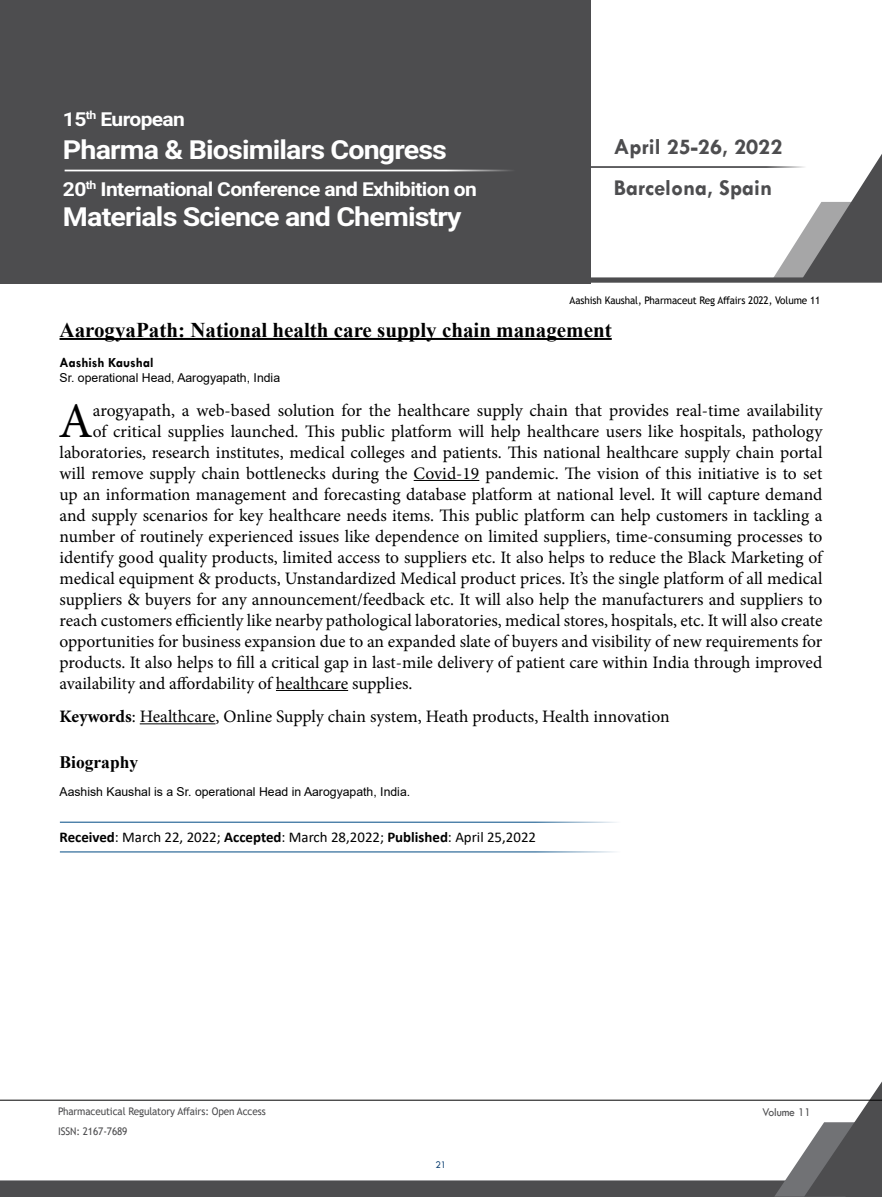
<style>
.page{position:relative;width:882px;height:1197px;background:#fff}
.page>*{position:absolute;margin:0;border:0;box-sizing:border-box;transform-origin:0 0}
.t1{font:49.88px "Minion Pro";color:#000}
.t2{font:700 26.25px "Roboto";letter-spacing:-.03em;color:#fff;scale:1.09 1}
.t3{font:700 22.75px/41.1px "Tw Cen";color:#4d4d4f}
.t4{font:700 21px "Times New Roman";color:#000}
.t5{font:700 19.25px "Roboto";letter-spacing:-.03em;color:#fff;scale:1.09 1}
.t6{font:17.5px "Minion Pro";letter-spacing:-.005em;color:#000}
.t7{font:700 17.5px "Times New Roman";color:#000}
.t8{font:14.88px "Calibri";color:#000}
.t9{font:700 14px "Tw Cen";color:#000;scale:.95 1}
.t10{font:12.25px "Arial";color:#000}
.t11{font:12.25px "Tw Cen";letter-spacing:-.01em;color:#4d4d4f;scale:.95 1}
.t12{font:10.5px "Trebuchet MS";letter-spacing:-.01em;color:#4d4d4f;scale:.95 1}
.t13{font:10.5px "Trebuchet MS";letter-spacing:-.01em;color:#000;scale:.95 1}
.t14{font:10.5px "Tw Cen";color:#164777;scale:.95 1}
.s1{font-weight:700}
</style>
<div class="page">
<svg style="left:0;top:1081px;width:882px;height:116px"></svg>
<hr style="left:0;top:1100px;width:882px;height:1px;background:#000">
<div style="left:0;top:0;width:590px;height:283px;background:#4d4d4f"></div>
<svg style="left:64px;top:153px;width:818px;height:130px"></svg>
<hr style="left:65px;top:170px;width:477px;height:1px;background:#fff">
<hr style="left:60px;top:338px;width:552px;height:2px;background:#000">
<hr style="left:414px;top:480px;width:65px;height:1px;background:#000">
<hr style="left:276px;top:690px;width:72px;height:1px;background:#000">
<hr style="left:140px;top:723px;width:76px;height:1px;background:#000">
<hr style="left:60px;top:822px;width:595px;height:1px;background:#004b84">
<hr style="left:60px;top:852px;width:595px;height:1px;background:#004b84">
<p class="t5" style="left:63px;top:105px;width:113px">15<sup>th</sup> European</p>
<h2 class="t2" style="left:63px;top:131px;width:354px">Pharma &amp; Biosimilars Congress</h2>
<p class="t5" style="left:63px;top:175px;width:381px">20<sup>th</sup> International Conference and Exhibition on</p>
<h2 class="t2" style="left:63px;top:198px;width:367px">Materials Science and Chemistry</h2>
<h3 class="t3" style="left:614px;top:126px;width:170px">April 25-26, 2022<br>Barcelona, Spain</h3>
<p class="t13" style="left:570px;top:293px;width:266px">Aashish Kaushal, Pharmaceut Reg Affairs 2022, Volume 11</p>
<p class="t4" style="left:60px;top:314px;width:554px">AarogyaPath: National health care supply chain management</p>
<p class="t9" style="left:60px;top:354px;width:100px">Aashish Kaushal</p>
<p class="t10" style="left:60px;top:370px;width:222px">Sr. operational Head, Aarogyapath, India</p>
<h1 class="t1" style="left:59px;top:387px;width:36px">A</h1>
<p class="t6" style="left:93px;top:398px;width:731px">arogyapath, a web-based solution for the healthcare supply chain that provides real-time availability</p>
<p class="t6" style="left:93px;top:419px;width:731px">of critical supplies launched. This public platform will help healthcare users like hospitals, pathology</p>
<p class="t6" style="left:60px;top:440px;width:764px">laboratories, research institutes, medical colleges and patients. This national healthcare supply chain portal</p>
<p class="t6" style="left:60px;top:461px;width:764px">will remove supply chain bottlenecks during the Covid-19 pandemic. The vision of this initiative is to set</p>
<p class="t6" style="left:60px;top:482px;width:765px">up an information management and forecasting database platform at national level. It will capture demand</p>
<p class="t6" style="left:60px;top:503px;width:764px">and supply scenarios for key healthcare needs items. This public platform can help customers in tackling a</p>
<p class="t6" style="left:60px;top:524px;width:765px">number of routinely experienced issues like dependence on limited suppliers, time-consuming processes to</p>
<p class="t6" style="left:60px;top:545px;width:764px">identify good quality products, limited access to suppliers etc. It also helps to reduce the Black Marketing of</p>
<p class="t6" style="left:60px;top:566px;width:764px">medical equipment &amp; products, Unstandardized Medical product prices. It’s the single platform of all medical</p>
<p class="t6" style="left:60px;top:587px;width:764px">suppliers &amp; buyers for any announcement/feedback etc. It will also help the manufacturers and suppliers to</p>
<p class="t6" style="left:60px;top:608px;width:764px">reach customers efficiently like nearby pathological laboratories, medical stores, hospitals, etc. It will also create</p>
<p class="t6" style="left:60px;top:629px;width:764px">opportunities for business expansion due to an expanded slate of buyers and visibility of new requirements for</p>
<p class="t6" style="left:60px;top:650px;width:764px">products. It also helps to fill a critical gap in last-mile delivery of patient care within India through improved</p>
<p class="t6" style="left:60px;top:671px;width:355px">availability and affordability of healthcare supplies.</p>
<p class="t6" style="left:60px;top:705px;width:612px"><span class="s1">Keywords</span>: Healthcare, Online Supply chain system, Heath products, Health innovation</p>
<p class="t7" style="left:60px;top:749px;width:80px">Biography</p>
<p class="t10" style="left:60px;top:783px;width:352px">Aashish Kaushal is a Sr. operational Head in Aarogyapath, India.</p>
<p class="t8" style="left:60px;top:827px;width:478px"><span class="s1">Received</span>: March 22, 2022; <span class="s1">Accepted</span>: March 28,2022; <span class="s1">Published</span>: April 25,2022</p>
<p class="t12" style="left:58px;top:1105px;width:220px">Pharmaceutical Regulatory Affairs: Open Access</p>
<p class="t11" style="left:762px;top:1104px;width:53px">Volume 11</p>
<p class="t12" style="left:58px;top:1125px;width:75px">ISSN: 2167-7689</p>
<p class="t14" style="left:436px;top:1159px;width:13px">21</p>
</div>
